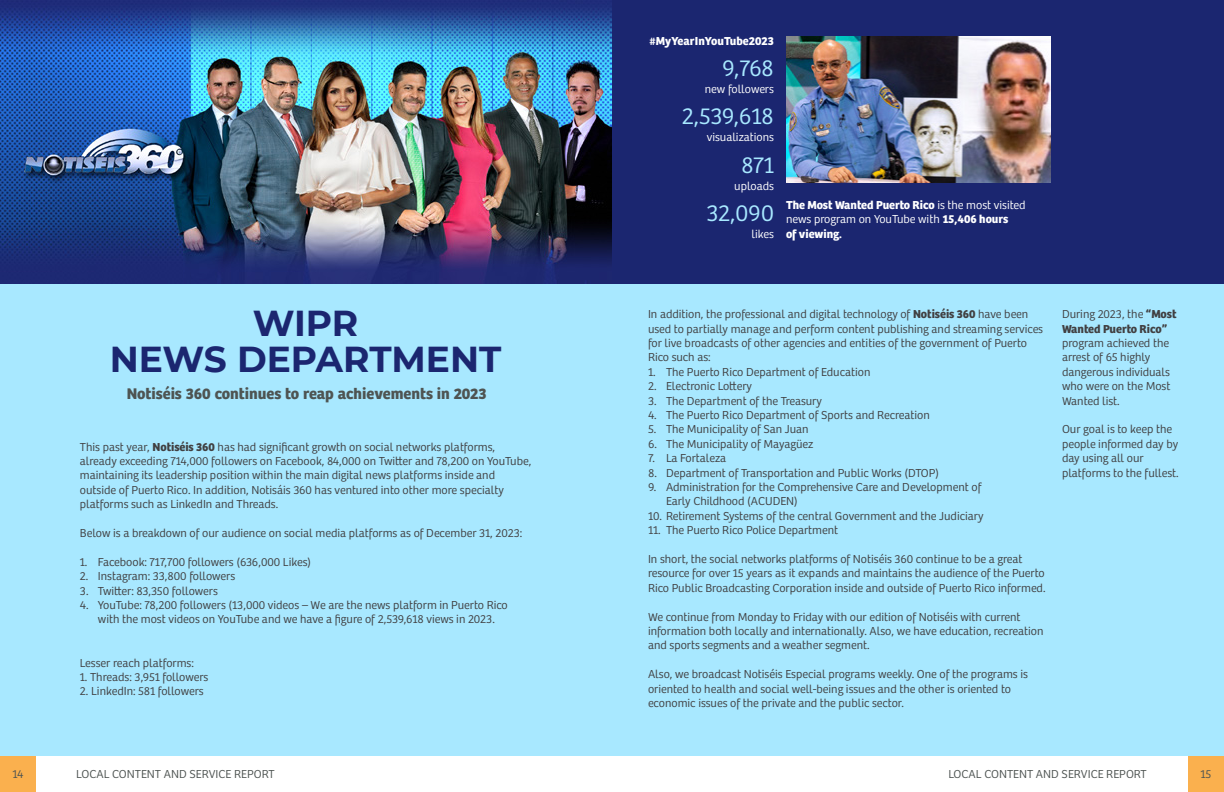
<style>
.page{position:relative;width:1224px;height:792px;background:#fff}
.page>*{position:absolute;margin:0;border:0;box-sizing:border-box;transform-origin:0 0}
.t1{font:700 36px/36px "Montserrat";color:#1b2670;text-align:center}
.t2{font:300 24px "Bree";letter-spacing:-.02em;color:#a8e8ff}
.t3{font:700 16px "Bree";color:#4e5452}
.t4{font:300 12px/14.4px "Bree";color:#414042}
.t5{font:700 12px/14.4px "Bree";color:#fff}
.t6{font:300 12px "Bree";color:#4e5452}
.t7{font:300 12px "Bree";color:#fff}
.t8{font:700 12px/14.4px "Bree";letter-spacing:-.02em;color:#414042}
.s1{font-weight:700}
.s2{font-weight:300}
</style>
<div class="page">
<div style="left:1188px;top:756px;width:36px;height:36px;background:#fab04e"></div>
<div style="left:0;top:756px;width:36px;height:36px;background:#fab04e"></div>
<div style="left:0;top:281px;width:1224px;height:475px;background:#a8e8ff"></div>
<img style="left:0;top:0;width:612px;height:283px">
<div style="left:612px;top:0;width:612px;height:283px;background:#1b2670"></div>
<img style="left:786px;top:36px;width:264px;height:147px">
<h1 class="t1" style="left:110px;top:303px;width:387px">WIPR<br>N EWS DEPARTMENT</h1>
<h3 class="t3" style="left:127px;top:384px;width:362px">Notiséis 360 continues to reap achievements in 2023</h3>
<p class="t4" style="left:80px;top:440px;width:453px">This past year, <span class="s1">Notiséis 360</span> has had significant growth on social networks platforms, already exceeding 714,000 followers on Facebook, 84,000 on Twitter and 78,200 on YouTube, maintaining its leadership position within the main digital news platforms inside and outside of Puerto Rico. In addition, Notisáis 360 has ventured into other more specialty platforms such as LinkedIn and Threads.</p>
<p class="t4" style="left:80px;top:526px;width:444px">Below is a breakdown of our audience on social media platforms as of December 31, 2023:</p>
<p class="t4" style="left:80px;top:555px;width:233px">1. Facebook: 717,700 followers (636,000 Likes)</p>
<p class="t4" style="left:80px;top:569px;width:157px">2. Instagram: 33,800 followers</p>
<p class="t4" style="left:80px;top:584px;width:139px">3. Twitter: 83,350 followers</p>
<p class="t4" style="left:80px;top:598px;width:429px;text-align:center">4. YouTube: 78,200 followers (13,000 videos – We are the news platform in Puerto Rico with the most videos on YouTube and we have a figure of 2,539,618 views in 2023.</p>
<p class="t4" style="left:80px;top:656px;width:116px">Lesser reach platforms:</p>
<p class="t4" style="left:80px;top:670px;width:130px">1. Threads: 3,951 followers</p>
<p class="t4" style="left:80px;top:684px;width:125px">2. LinkedIn: 581 followers</p>
<p class="t5" style="left:650px;top:34px;width:126px">#MyYearInYouTube2023</p>
<h2 class="t2" style="left:722px;top:54px;width:53px">9,768</h2>
<p class="t7" style="left:705px;top:82px;width:71px">new followers</p>
<h2 class="t2" style="left:682px;top:103px;width:94px">2,539,618</h2>
<p class="t7" style="left:707px;top:130px;width:69px">visualizations</p>
<h2 class="t2" style="left:741px;top:151px;width:34px">871</h2>
<p class="t7" style="left:734px;top:179px;width:41px">uploads</p>
<h2 class="t2" style="left:707px;top:199px;width:69px">32,090</h2>
<p class="t7" style="left:752px;top:227px;width:24px">likes</p>
<p class="t5" style="left:786px;top:198px;width:241px">The Most Wanted Puerto Rico <span class="s2">is the most visited news program on YouTube with</span> 15,406 hours<br>of viewing.</p>
<p class="t4" style="left:648px;top:307px;width:397px">In addition, the professional and digital technology of <span class="s1">Notiséis 360</span> have been used to partially manage and perform content publishing and streaming services for live broadcasts of other agencies and entities of the government of Puerto Rico such as:</p>
<p class="t4" style="left:648px;top:365px;width:224px">1. The Puerto Rico Department of Education</p>
<p class="t4" style="left:648px;top:379px;width:105px">2. Electronic Lottery</p>
<p class="t4" style="left:648px;top:394px;width:175px">3. The Department of the Treasury</p>
<p class="t4" style="left:648px;top:408px;width:283px">4. The Puerto Rico Department of Sports and Recreation</p>
<p class="t4" style="left:648px;top:422px;width:162px">5. The Municipality of San Juan</p>
<p class="t4" style="left:648px;top:437px;width:167px">6. The Municipality of Mayagüez</p>
<p class="t4" style="left:648px;top:451px;width:80px">7. La Fortaleza</p>
<p class="t4" style="left:648px;top:466px;width:293px">8. Department of Transportation and Public Works (DTOP)</p>
<p class="t4" style="left:666px;top:480px;width:317px;text-indent:-18px">9. Administration for the Comprehensive Care and Development of<br>Early Childhood (ACUDEN)</p>
<p class="t4" style="left:648px;top:509px;width:337px">10. Retirement Systems of the central Government and the Judiciary</p>
<p class="t4" style="left:648px;top:523px;width:192px">11. The Puerto Rico Police Department</p>
<p class="t4" style="left:648px;top:552px;width:399px">In short, the social networks platforms of Notiséis 360 continue to be a great resource for over 15 years as it expands and maintains the audience of the Puerto<br>Rico Public Broadcasting Corporation inside and outside of Puerto Rico informed.</p>
<p class="t4" style="left:648px;top:610px;width:397px">We continue from Monday to Friday with our edition of Notiséis with current information both locally and internationally. Also, we have education, recreation and sports segments and a weather segment.</p>
<p class="t4" style="left:648px;top:667px;width:381px">Also, we broadcast Notiséis Especial programs weekly. One of the programs is oriented to health and social well-being issues and the other is oriented to economic issues of the private and the public sector.</p>
<p class="t8" style="left:1062px;top:307px;width:116px"><span class="s2">During 2023, the</span> “Most<br>Wanted Puerto Rico”</p>
<p class="t4" style="left:1062px;top:336px;width:110px">program achieved the arrest of 65 highly dangerous individuals who were on the Most<br>Wanted list.</p>
<p class="t4" style="left:1062px;top:422px;width:118px">Our goal is to keep the people informed day by day using all our platforms to the fullest.</p>
<p class="t6" style="left:12px;top:767px;width:13px">14</p>
<p class="t6" style="left:76px;top:767px;width:200px">Local Content and Service Report</p>
<p class="t6" style="left:948px;top:767px;width:200px">Local Content and Service Report</p>
<p class="t6" style="left:1201px;top:767px;width:12px">15</p>
</div>
